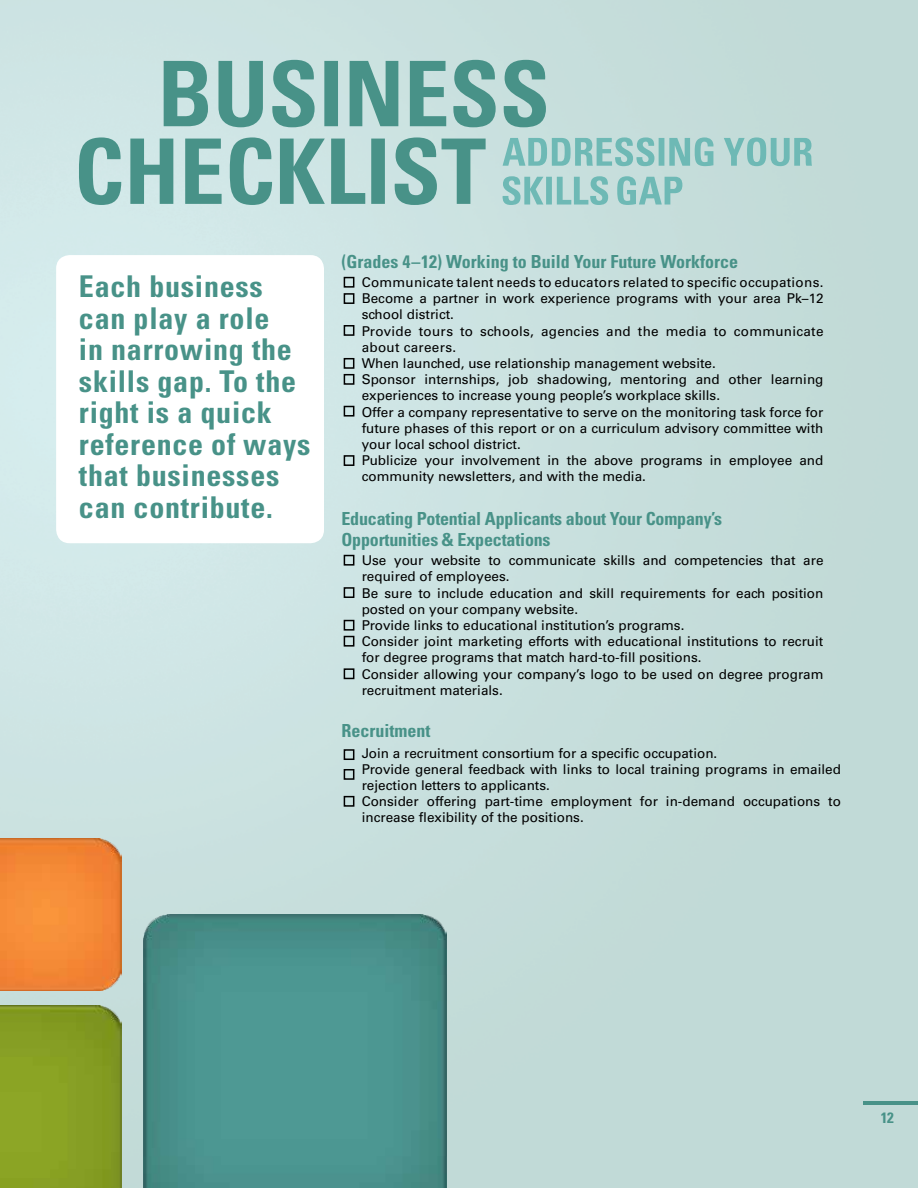
<style>
.page{position:relative;width:918px;height:1188px;background:#fff}
.page>*{position:absolute;margin:0;border:0;box-sizing:border-box;transform-origin:0 0}
.t1{font:700 condensed 30px/31.5px "Univers LT Std";letter-spacing:.025em;color:#489288}
.t2{font:700 condensed 18px/21px "Univers LT Std";letter-spacing:-.01em;color:#489288}
.t3{font:700 condensed 15px "Univers LT Std";color:#489288}
.t4{font:13.5px/16.2px "Univers LT Std";color:#000}
</style>
<div class="page">
<img style="left:0;top:0;width:918px;height:1188px">
<div style="left:56px;top:255px;width:268px;height:288px;background:#fff;border-radius:14px"></div>
<svg style="left:164px;top:60px;width:382px;height:67px;background:#83b6b0"></svg>
<svg style="left:79px;top:137px;width:407px;height:68px;background:#8dbcb7"></svg>
<svg style="left:503px;top:137px;width:211px;height:29px;background:#97cac7"></svg>
<svg style="left:724px;top:137px;width:88px;height:29px;background:#97cac6"></svg>
<svg style="left:502px;top:176px;width:106px;height:29px;background:#9bccc9"></svg>
<svg style="left:617px;top:176px;width:65px;height:29px;background:#98cac7"></svg>
<div style="left:344px;top:555px;width:10px;height:11px;border:2px solid #000"></div>
<div style="left:344px;top:587px;width:10px;height:11px;border:2px solid #000"></div>
<div style="left:344px;top:636px;width:10px;height:11px;border:2px solid #000"></div>
<div style="left:344px;top:668px;width:10px;height:11px;border:2px solid #000"></div>
<div style="left:344px;top:620px;width:10px;height:11px;border:2px solid #000"></div>
<div style="left:344px;top:769px;width:10px;height:11px;border:2px solid #000"></div>
<div style="left:344px;top:749px;width:10px;height:11px;border:2px solid #000"></div>
<div style="left:344px;top:796px;width:10px;height:11px;border:2px solid #000"></div>
<div style="left:344px;top:374px;width:10px;height:11px;border:2px solid #000"></div>
<div style="left:344px;top:358px;width:10px;height:11px;border:2px solid #000"></div>
<div style="left:344px;top:406px;width:10px;height:11px;border:2px solid #000"></div>
<div style="left:344px;top:293px;width:10px;height:11px;border:2px solid #000"></div>
<div style="left:344px;top:325px;width:10px;height:11px;border:2px solid #000"></div>
<div style="left:344px;top:455px;width:10px;height:11px;border:2px solid #000"></div>
<div style="left:344px;top:277px;width:10px;height:11px;border:2px solid #000"></div>
<hr style="left:863px;top:1101px;width:55px;height:4px;background:#489288">
<img style="left:0;top:1006px;width:122px;height:182px">
<img style="left:0;top:838px;width:121px;height:152px">
<img style="left:143px;top:914px;width:304px;height:274px">
<h1 class="t1" style="left:79px;top:271px;width:233px">Each business can play a role<br>in narrowing the skills gap. To the right is a quick reference of ways that businesses can contribute.</h1>
<h2 class="t2" style="left:341px;top:251px;width:398px">(Grades 4–12) Working to Build Your Future Workforce</h2>
<p class="t4" style="left:362px;top:274px;width:463px">Communicate talent needs to educators related to specific occupations.<br>Become a partner in work experience programs with your area Pk–12 school district.<br>Provide tours to schools, agencies and the media to communicate about careers.<br>When launched, use relationship management website.<br>Sponsor internships, job shadowing, mentoring and other learning experiences to increase young people’s workplace skills.<br>Offer a company representative to serve on the monitoring task force for future phases of this report or on a curriculum advisory committee with your local school district.<br>Publicize your involvement in the above programs in employee and community newsletters, and with the media.</p>
<h2 class="t2" style="left:341px;top:508px;width:382px">Educating Potential Applicants about Your Company’s<br>Opportunities &amp; Expectations</h2>
<p class="t4" style="left:362px;top:552px;width:463px">Use your website to communicate skills and competencies that are required of employees.<br>Be sure to include education and skill requirements for each position posted on your company website.<br>Provide links to educational institution’s programs.<br>Consider joint marketing efforts with educational institutions to recruit for degree programs that match hard-to-fill positions.<br>Consider allowing your company’s logo to be used on degree program recruitment materials.</p>
<h2 class="t2" style="left:341px;top:720px;width:91px">Recruitment</h2>
<p class="t4" style="left:362px;top:745px;width:481px">Join a recruitment consortium for a specific occupation.<br>Provide general feedback with links to local training programs in emailed rejection letters to applicants.<br>Consider offering part-time employment for in-demand occupations to increase flexibility of the positions.</p>
<p class="t3" style="left:881px;top:1108px;width:15px">12</p>
</div>
